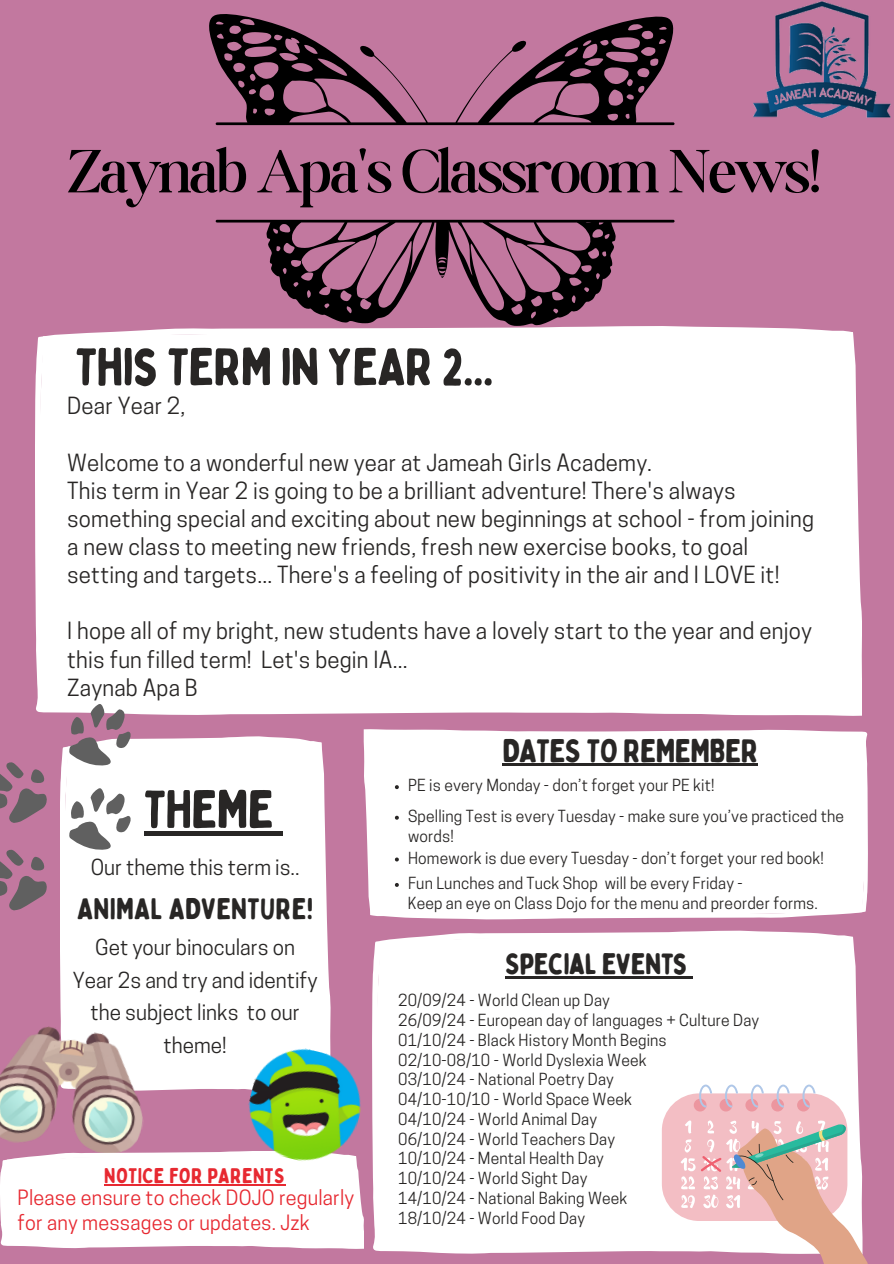
<style>
.page{position:relative;width:894px;height:1264px;background:#fff}
.page>*{position:absolute;margin:0;border:0;box-sizing:border-box;transform-origin:0 0}
.t1{font:300 65.4px "Boston Angel";letter-spacing:-.025em;color:#000}
.t2{font:53.25px "Bobby Jones Soft";letter-spacing:-.025em;color:#282625}
.t3{font:52.35px "Bobby Jones Soft";letter-spacing:-.025em;color:#282625}
.t4{font:32.7px "Bobby Jones Soft";letter-spacing:-.025em;color:#282625}
.t5{font:29.7px "Bobby Jones Soft";color:#282625}
.t6{font:29.7px "Bobby Jones Soft";letter-spacing:-.025em;color:#282625}
.t7{font:22.2px/28.2px "Cooper Hewitt";letter-spacing:.01em;color:#282625}
.t8{font:21.3px "Bobby Jones Soft";letter-spacing:.01em;color:#e72931}
.t9{font:20.7px/32.7px "Cooper Hewitt";color:#282625;text-align:center}
.t10{font:19.8px/24.6px "Cooper Hewitt";letter-spacing:.01em;color:#e72931}
.t11{font:15.6px/19.8px "Cooper Hewitt";letter-spacing:.01em;color:#282625}
</style>
<div class="page">
<div style="left:0;top:0;width:893px;height:1263px;background:#c2789f"></div>
<div style="left:35px;top:326px;width:826px;height:390px;background:#fff"></div>
<div style="left:60px;top:736px;width:270px;height:355px;background:#fff"></div>
<div style="left:363px;top:729px;width:504px;height:190px;background:#fff"></div>
<div style="left:372px;top:930px;width:488px;height:324px;background:#fff"></div>
<img style="left:753px;top:1px;width:136px;height:116px">
<svg style="left:209px;top:14px;width:466px;height:312px"></svg>
<img style="left:0;top:1019px;width:154px;height:131px">
<div style="left:661px;top:1093px;width:186px;height:127px;background:#f3bec4;border-radius:37px"></div>
<div style="left:693px;top:1098px;width:13px;height:13px;background:#ec969f;border-radius:50%"></div>
<svg style="left:699px;top:1084px;width:13px;height:23px"></svg>
<div style="left:719px;top:1098px;width:13px;height:13px;background:#ec969f;border-radius:50%"></div>
<svg style="left:724px;top:1084px;width:13px;height:23px"></svg>
<div style="left:745px;top:1098px;width:13px;height:13px;background:#ec969f;border-radius:50%"></div>
<svg style="left:750px;top:1084px;width:13px;height:23px"></svg>
<div style="left:771px;top:1098px;width:12px;height:13px;background:#ec969f;border-radius:50%"></div>
<svg style="left:776px;top:1084px;width:13px;height:23px"></svg>
<svg style="left:796px;top:1098px;width:13px;height:13px"></svg>
<svg style="left:802px;top:1084px;width:13px;height:23px"></svg>
<svg style="left:680px;top:1120px;width:187px;height:143px"></svg>
<svg style="left:0;top:703px;width:132px;height:208px"></svg>
<div style="left:0;top:1150px;width:364px;height:98px;background:#fff"></div>
<img style="left:238px;top:1038px;width:126px;height:133px">
<hr style="left:502px;top:763px;width:255px;height:3px;background:#282625">
<div style="left:144px;top:830px;width:129px;height:5px;background:#282625"></div>
<div style="left:273px;top:830px;width:9px;height:5px;background:#282625"></div>
<svg style="left:395px;top:785px;width:4px;height:4px"></svg>
<hr style="left:505px;top:976px;width:182px;height:2px;background:#282625">
<svg style="left:395px;top:815px;width:4px;height:4px"></svg>
<svg style="left:395px;top:883px;width:4px;height:3px"></svg>
<hr style="left:104px;top:1183px;width:181px;height:1px;background:#e72931">
<svg style="left:395px;top:857px;width:4px;height:4px"></svg>
<h3 class="t1" style="left:67px;top:132px;width:754px">Zaynab Apa's Classroom News!</h3>
<h4 class="t3" style="left:76px;top:334px;width:419px">THIS TERM IN YEAR 2...</h4>
<p class="t7" style="left:67px;top:394px;width:120px">Dear Year 2,</p>
<p class="t7" style="left:67px;top:451px;width:748px">Welcome to a wonderful new year at Jameah Girls Academy.<br>This term in Year 2 is going to be a brilliant adventure! There's always something special and exciting about new beginnings at school - from joining a new class to meeting new friends, fresh new exercise books, to goal setting and targets... There's a feeling of positivity in the air and I LOVE it!</p>
<h1 class="t7" style="left:67px;top:619px;width:745px">I hope all of my bright, new students have a lovely start to the year and enjoy this fun filled term! Let's begin IA...<br>Zaynab Apa B</h1>
<p class="t2" style="left:144px;top:776px;width:132px">THEME</p>
<h6 class="t9" style="left:91px;top:853px;width:210px">Our theme this term is..</h6>
<h6 class="t5" style="left:77px;top:890px;width:237px">ANIMAL ADVENTURE!</h6>
<p class="t9" style="left:73px;top:933px;width:246px">Get your binoculars on<br>Year 2s and try and identify the subject links to our theme!</p>
<p class="t8" style="left:104px;top:1162px;width:182px">NOTICE FOR PARENTS</p>
<p class="t10" style="left:18px;top:1187px;width:338px">Please ensure to check DOJO regularly for any messages or updates. Jzk</p>
<h6 class="t4" style="left:502px;top:730px;width:257px">DATES TO REMEMBER</h6>
<p class="t11" style="left:408px;top:777px;width:308px">PE is every Monday - don’t forget your PE kit!</p>
<p class="t11" style="left:408px;top:808px;width:437px">Spelling Test is every Tuesday - make sure you’ve practiced the words!</p>
<p class="t11" style="left:408px;top:875px;width:336px">Fun Lunches and Tuck Shop will be every Friday -</p>
<p class="t11" style="left:407px;top:895px;width:411px">Keep an eye on Class Dojo for the menu and preorder forms.</p>
<h2 class="t11" style="left:408px;top:850px;width:417px">Homework is due every Tuesday - don’t forget your red book!</h2>
<p class="t6" style="left:505px;top:945px;width:185px">SPECIAL EVENTS</p>
<h5 class="t11" style="left:398px;top:992px;width:213px">20/09/24 - World Clean up Day</h5>
<p class="t11" style="left:398px;top:1012px;width:362px">26/09/24 - European day of languages + Culture Day</p>
<p class="t11" style="left:398px;top:1031px;width:270px">01/10/24 - Black History Month Begins</p>
<p class="t11" style="left:398px;top:1051px;width:250px">02/10-08/10 - World Dyslexia Week</p>
<p class="t11" style="left:398px;top:1071px;width:217px">03/10/24 - National Poetry Day</p>
<p class="t11" style="left:398px;top:1091px;width:235px">04/10-10/10 - World Space Week</p>
<p class="t11" style="left:398px;top:1111px;width:200px">04/10/24 - World Animal Day</p>
<p class="t11" style="left:398px;top:1130px;width:218px">06/10/24 - World Teachers Day</p>
<p class="t11" style="left:398px;top:1150px;width:207px">10/10/24 - Mental Health Day</p>
<p class="t11" style="left:398px;top:1170px;width:191px">10/10/24 - World Sight Day</p>
<p class="t11" style="left:398px;top:1190px;width:231px">14/10/24 - National Baking Week</p>
<p class="t11" style="left:398px;top:1209px;width:188px">18/10/24 - World Food Day</p>
</div>
